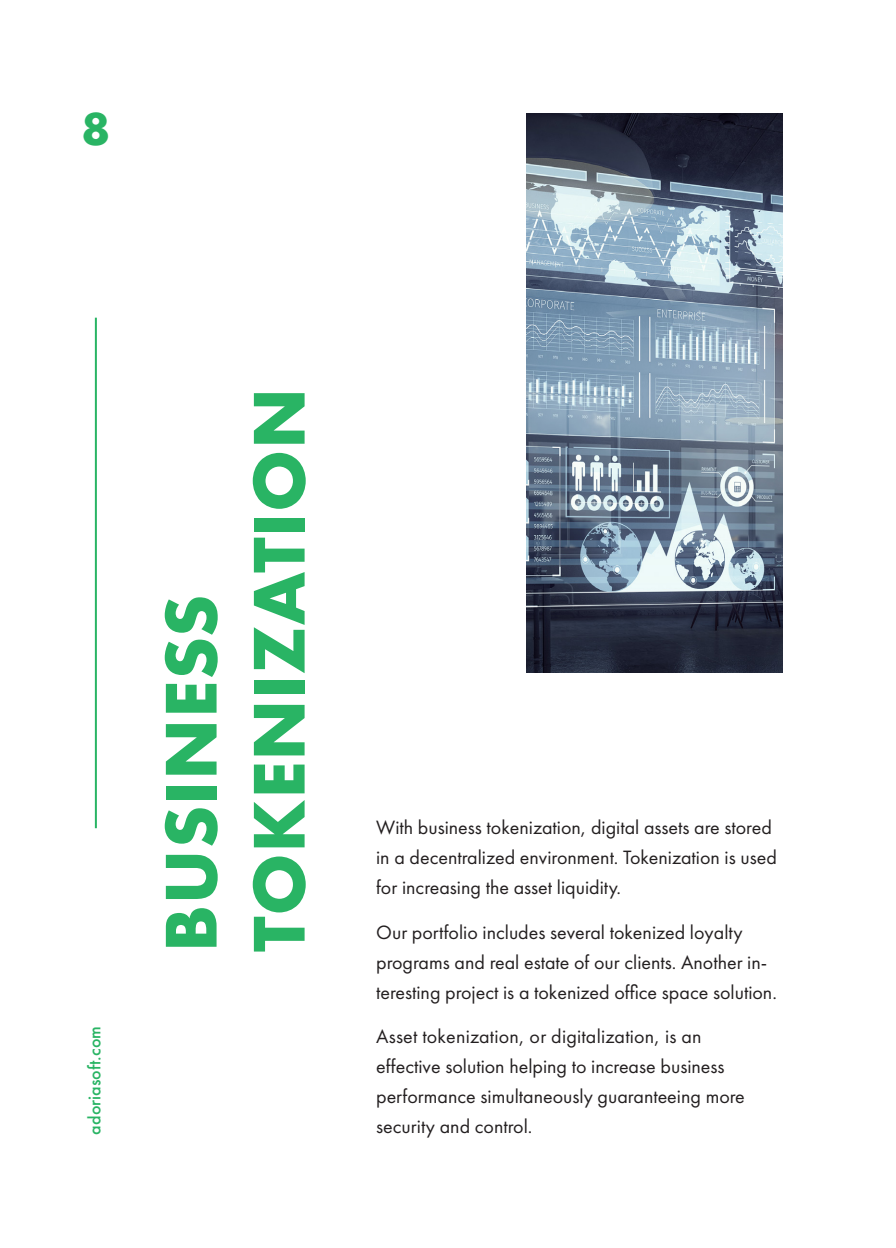
<style>
.page{position:relative;width:896px;height:1248px;background:#fff}
.page>*{position:absolute;margin:0;border:0;box-sizing:border-box;transform-origin:0 0}
.Paragraph_Style_2{font:700 76px/88px "Futura New";letter-spacing:.01em;color:#29b464}
.t1{font:700 48px "Futura New";color:#29b464}
.Paragraph_Style_2-2{font:20px/30px "Futura New";color:#231f20}
.t2{font:500 18px "Futura New";color:#29b464}
</style>
<div class="page">
<hr style="left:95px;top:317px;width:2px;height:511px;background:#29b464">
<img style="left:526px;top:113px;width:256px;height:559px">
<h2 class="t1" style="left:81px;top:98px;width:30px">8</h2>
<p class="t2" style="left:84px;top:1134px;width:110px;rotate:-90deg">adoriasoft.com</p>
<p class="Paragraph_Style_2" style="left:145px;top:952px;width:565px;rotate:-90deg">BUSINESS<br>TOKENIZATION</p>
<p class="Paragraph_Style_2-2" style="left:376px;top:812px;width:402px">With business tokenization, digital assets are stored in a decentralized environment. Tokenization is used for increasing the asset liquidity.</p>
<p class="Paragraph_Style_2-2" style="left:376px;top:916px;width:402px">Our portfolio includes several tokenized loyalty programs and real estate of our clients. Another in&shy;teresting project is a tokenized office space solution.</p>
<p class="Paragraph_Style_2-2" style="left:376px;top:1020px;width:370px">Asset tokenization, or digitalization, is an effective solution helping to increase business performance simultaneously guaranteeing more security and control.</p>
</div>
